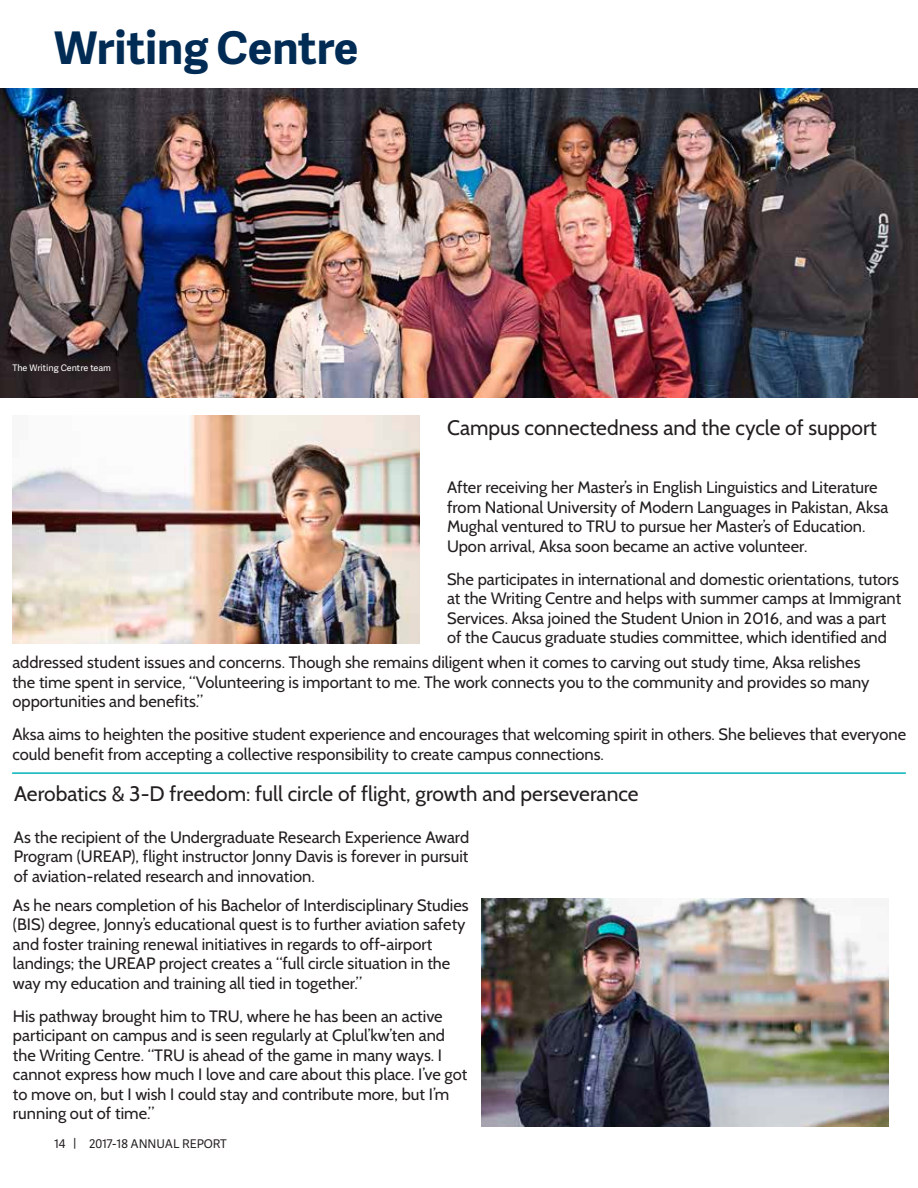
<style>
.page{position:relative;width:918px;height:1188px;background:#fff}
.page>*{position:absolute;margin:0;border:0;box-sizing:border-box;transform-origin:0 0}
.t1{font:700 45px "Adelle Sans";color:#002b54}
.t2{font:21px "Cabin";color:#231f20}
.t3{font:16.5px/19.5px "Cabin";color:#231f20}
.t4{font:12px "Adelle Sans";color:#231f20}
.t5{font:9px "Adelle Sans";color:#fff}
</style>
<div class="page">
<img style="left:0;top:88px;width:918px;height:309px">
<img style="left:13px;top:416px;width:407px;height:228px">
<img style="left:482px;top:899px;width:406px;height:227px">
<hr style="left:12px;top:772px;width:894px;height:2px;background:#00b3ba">
<h1 class="t1" style="left:54px;top:15px;width:306px">Writing Centre</h1>
<p class="t5" style="left:12px;top:362px;width:100px">The Writing Centre team</p>
<p class="t2" style="left:447px;top:415px;width:431px">Campus connectedness and the cycle of support</p>
<p class="t3" style="left:447px;top:478px;width:443px">After receiving her Master’s in English Linguistics and Literature from National University of Modern Languages in Pakistan, Aksa Mughal ventured to TRU to pursue her Master’s of Education.<br>Upon arrival, Aksa soon became an active volunteer.</p>
<p class="t3" style="left:447px;top:569px;width:456px">She participates in international and domestic orientations, tutors at the Writing Centre and helps with summer camps at Immigrant Services. Aksa joined the Student Union in 2016, and was a part of the Caucus graduate studies committee, which identified and</p>
<p class="t3" style="left:12px;top:653px;width:859px">addressed student issues and concerns. Though she remains diligent when it comes to carving out study time, Aksa relishes the time spent in service, “Volunteering is important to me. The work connects you to the community and provides so many opportunities and benefits.”</p>
<p class="t3" style="left:12px;top:725px;width:895px">Aksa aims to heighten the positive student experience and encourages that welcoming spirit in others. She believes that everyone could benefit from accepting a collective responsibility to create campus connections.</p>
<p class="t2" style="left:14px;top:780px;width:626px">Aerobatics &amp; 3-D freedom: full circle of flight, growth and perseverance</p>
<p class="t3" style="left:14px;top:827px;width:457px;text-align:justify">As the recipient of the Undergraduate Research Experience Award Program (UREAP), flight instructor Jonny Davis is forever in pursuit of aviation-related research and innovation.</p>
<p class="t3" style="left:13px;top:895px;width:457px">As he nears completion of his Bachelor of Interdisciplinary Studies (BIS) degree, Jonny’s educational quest is to further aviation safety and foster training renewal initiatives in regards to off-airport landings; the UREAP project creates a “full circle situation in the way my education and training all tied in together.”</p>
<p class="t3" style="left:13px;top:1006px;width:456px">His pathway brought him to TRU, where he has been an active participant on campus and is seen regularly at Cplul’kw’ten and the Writing Centre. “TRU is ahead of the game in many ways. I cannot express how much I love and care about this place. I’ve got to move on, but I wish I could stay and contribute more, but I’m running out of time.”</p>
<p class="t4" style="left:54px;top:1135px;width:76px">14 | 2016 17</p>
<p class="t4" style="left:89px;top:1135px;width:139px">2017-18 ANNUAL REPORT</p>
</div>
